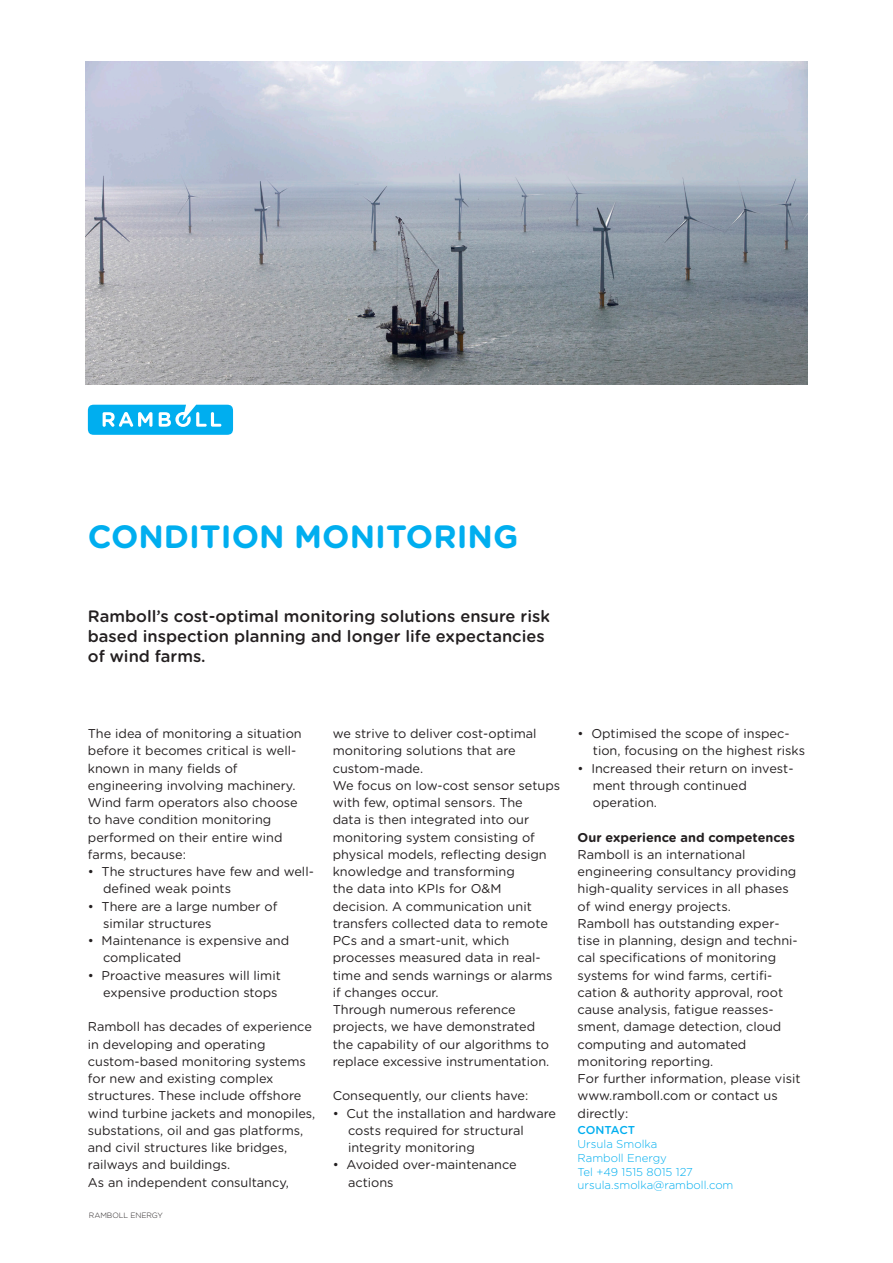
<style>
.page{position:relative;width:893px;height:1263px;background:#fff}
.page>*{position:absolute;margin:0;border:0;box-sizing:border-box;transform-origin:0 0}
.t1{font:700 32.25px "Gotham Rounded";color:#00aeef}
.t2{font:500 16.5px/19.8px "Gotham Rounded";color:#231f20}
.t3{font:12.75px/17.2px "Gotham Rounded";color:#231f20}
.t4{font:700 12.75px "Gotham Rounded";color:#231f20}
.t5{font:300 11.4px "Gotham Rounded";color:#00aeef}
.t6{font:500 11.4px "Gotham Rounded";letter-spacing:-.01em;color:#00aeef}
.t7{font:300 7.65px "Gotham Rounded";letter-spacing:-.01em;color:#231f20}
</style>
<div class="page">
<svg style="left:88px;top:405px;width:145px;height:30px;background:#30bdf1"></svg>
<img style="left:85px;top:62px;width:723px;height:323px">
<p class="t1" style="left:88px;top:517px;width:432px">CONDITION MONITORING</p>
<p class="t2" style="left:88px;top:606px;width:463px">Ramboll’s cost-optimal monitoring solutions ensure risk based inspection planning and longer life expectancies of wind farms.</p>
<p class="t3" style="left:88px;top:725px;width:215px">The idea of monitoring a situation before it becomes critical is well-</p>
<p class="t3" style="left:88px;top:759px;width:211px">known in many fields of engineering involving machinery.<br>Wind farm operators also choose to have condition monitoring performed on their entire wind farms, because:</p>
<p class="t3" style="left:88px;top:863px;width:228px">• The structures have few and well-</p>
<p class="t3" style="left:103px;top:880px;width:129px">defined weak points</p>
<p class="t3" style="left:88px;top:897px;width:191px">• There are a large number of</p>
<p class="t3" style="left:103px;top:915px;width:110px">similar structures</p>
<p class="t3" style="left:88px;top:932px;width:203px">• Maintenance is expensive and</p>
<p class="t3" style="left:103px;top:949px;width:80px">complicated</p>
<p class="t3" style="left:88px;top:966px;width:195px">• Proactive measures will limit</p>
<p class="t3" style="left:103px;top:984px;width:176px">expensive production stops</p>
<p class="t3" style="left:88px;top:1018px;width:226px">Ramboll has decades of experience</p>
<p class="t3" style="left:88px;top:1035px;width:229px">in developing and operating custom-based monitoring systems for new and existing complex structures. These include offshore wind turbine jackets and monopiles, substations, oil and gas platforms, and civil structures like bridges, railways and buildings.</p>
<p class="t3" style="left:88px;top:1173px;width:203px">As an independent consultancy,</p>
<p class="t7" style="left:89px;top:1211px;width:76px">RAMBOLL ENERGY</p>
<p class="t3" style="left:333px;top:725px;width:205px">we strive to deliver cost-optimal</p>
<p class="t3" style="left:333px;top:742px;width:185px">monitoring solutions that are</p>
<p class="t3" style="left:333px;top:759px;width:92px">custom-made.</p>
<p class="t3" style="left:333px;top:777px;width:229px">We focus on low-cost sensor setups with few, optimal sensors. The<br>data is then integrated into our monitoring system consisting of physical models, reflecting design knowledge and transforming</p>
<p class="t3" style="left:333px;top:880px;width:221px">the data into KPIs for O&amp;M decision. A communication unit transfers collected data to remote<br>PCs and a smart-unit, which processes measured data in real&shy;time and sends warnings or alarms if changes occur.</p>
<p class="t3" style="left:333px;top:1001px;width:218px">Through numerous reference projects, we have demonstrated the capability of our algorithms to replace excessive instrumentation.</p>
<p class="t3" style="left:333px;top:1087px;width:197px">Consequently, our clients have:</p>
<p class="t3" style="left:333px;top:1104px;width:225px">• Cut the installation and hardware</p>
<p class="t3" style="left:348px;top:1122px;width:177px">costs required for structural</p>
<p class="t3" style="left:348px;top:1139px;width:128px">integrity monitoring</p>
<p class="t3" style="left:333px;top:1156px;width:185px">• Avoided over-maintenance</p>
<p class="t3" style="left:348px;top:1173px;width:47px">actions</p>
<p class="t3" style="left:578px;top:725px;width:213px">• Optimised the scope of inspec-</p>
<p class="t3" style="left:593px;top:742px;width:214px">tion, focusing on the highest risks</p>
<p class="t3" style="left:578px;top:759px;width:217px">• Increased their return on invest-</p>
<p class="t3" style="left:593px;top:777px;width:156px">ment through continued</p>
<p class="t3" style="left:593px;top:794px;width:66px">operation.</p>
<p class="t4" style="left:578px;top:829px;width:219px">Our experience and competences</p>
<p class="t3" style="left:578px;top:846px;width:169px">Ramboll is an international</p>
<p class="t3" style="left:578px;top:863px;width:220px">engineering consultancy providing high-quality services in all phases of wind energy projects.</p>
<p class="t3" style="left:578px;top:915px;width:204px">Ramboll has outstanding exper-</p>
<p class="t3" style="left:578px;top:932px;width:222px">tise in planning, design and techni-</p>
<p class="t3" style="left:578px;top:949px;width:207px">cal specifications of monitoring systems for wind farms, certifi&shy;cation &amp; authority approval, root</p>
<p class="t3" style="left:578px;top:1001px;width:205px">cause analysis, fatigue reasses&shy;sment, damage detection, cloud computing and automated monitoring reporting.</p>
<p class="t3" style="left:578px;top:1070px;width:224px">For further information, please visit www.ramboll.com or contact us directly:</p>
<p class="t6" style="left:578px;top:1123px;width:59px">CONTACT</p>
<p class="t5" style="left:578px;top:1137px;width:81px">Ursula Smolka</p>
<p class="t5" style="left:578px;top:1151px;width:91px">Ramboll Energy</p>
<p class="t5" style="left:578px;top:1164px;width:117px">Tel +49 1515 8015 127</p>
<p class="t5" style="left:578px;top:1178px;width:157px">ursula.smolka@ramboll.com</p>
</div>
